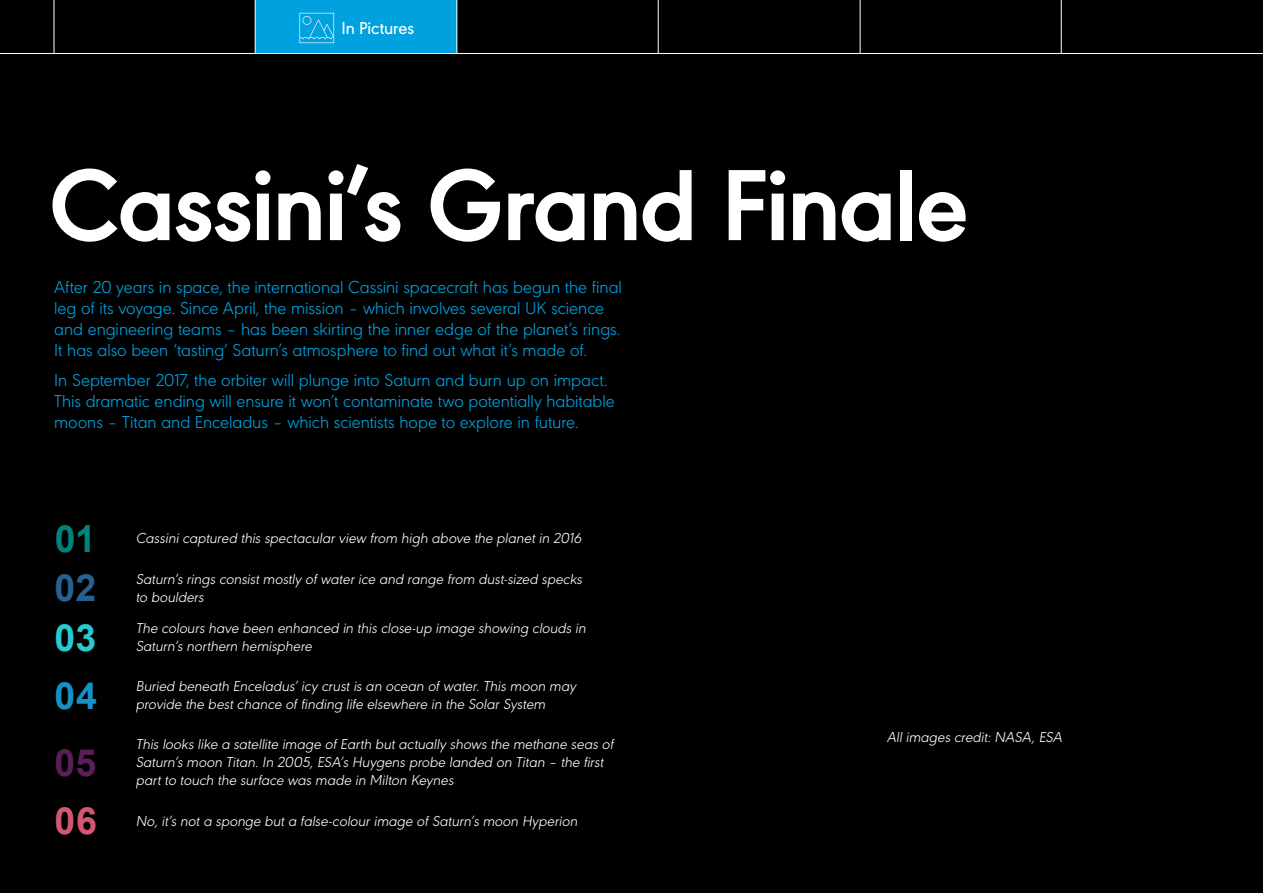
<style>
.page{position:relative;width:1263px;height:893px;background:#000}
.page>*{position:absolute;margin:0;border:0;box-sizing:border-box;transform-origin:0 0}
.Heading_Large{font:700 105px "URW Geometric";letter-spacing:-.015em;color:#fff}
.Body_Copy{font:700 37.5px "Arial";color:#00837d}
.Body_Copy-2{font:700 37.5px "Arial";color:#276092}
.Body_Copy-3{font:700 37.5px "Arial";color:#1591c5}
.Body_Copy-4{font:700 37.5px "Arial";color:#26cad3}
.Body_Copy-5{font:700 37.5px "Arial";color:#5b1f58}
.Body_Copy-6{font:700 37.5px "Arial";color:#d25871}
.Body_Copy-7{font:300 18px/21px "URW Geometric";letter-spacing:-.005em;color:#00a1df}
.t1{font:500 18px "URW Geometric";letter-spacing:-.005em;color:#fff}
.Captions{font:italic 300 15px/18px "URW Geometric";color:#fff}
.Body_Copy-8{font:italic 300 15px "URW Geometric";letter-spacing:.005em;color:#fff}
</style>
<div class="page">
<div style="left:255px;top:0;width:202px;height:53px;background:#00a1df"></div>
<svg style="left:299px;top:13px;width:35px;height:30px"></svg>
<hr style="left:0;top:53px;width:1263px;height:1px;background:#fff">
<hr style="left:255px;top:0;width:1px;height:53px;background:#fff">
<hr style="left:457px;top:0;width:1px;height:53px;background:#fff">
<hr style="left:658px;top:0;width:1px;height:53px;background:#fff">
<hr style="left:860px;top:0;width:1px;height:53px;background:#fff">
<hr style="left:1061px;top:0;width:1px;height:53px;background:#fff">
<hr style="left:54px;top:0;width:1px;height:53px;background:#fff">
<p class="t1" style="left:341px;top:15px;width:74px">In Pictures</p>
<p class="Heading_Large" style="left:49px;top:126px;width:920px">Cassini’s Grand Finale</p>
<p class="Body_Copy-7" style="left:54px;top:275px;width:569px">After 20 years in space, the international Cassini spacecraft has begun the final leg of its voyage. Since April, the mission – which involves several UK science and engineering teams – has been skirting the inner edge of the planet’s rings.<br>It has also been ‘tasting’ Saturn’s atmosphere to find out what it’s made of.</p>
<p class="Body_Copy-7" style="left:54px;top:368px;width:562px">In September 2017, the orbiter will plunge into Saturn and burn up on impact.<br>This dramatic ending will ensure it won’t contaminate two potentially habitable moons – Titan and Enceladus – which scientists hope to explore in future.</p>
<p class="Body_Copy" style="left:55px;top:514px;width:43px">01</p>
<p class="Captions" style="left:136px;top:528px;width:447px">Cassini captured this spectacular view from high above the planet in 2016</p>
<p class="Body_Copy-2" style="left:54px;top:563px;width:43px">02</p>
<p class="Captions" style="left:136px;top:569px;width:448px">Saturn’s rings consist mostly of water ice and range from dust-sized specks to boulders</p>
<p class="Body_Copy-4" style="left:54px;top:613px;width:44px">03</p>
<p class="Captions" style="left:136px;top:618px;width:451px">The colours have been enhanced in this close-up image showing clouds in<br>Saturn’s northern hemisphere</p>
<p class="Body_Copy-3" style="left:54px;top:671px;width:44px">04</p>
<p class="Captions" style="left:136px;top:676px;width:442px">Buried beneath Enceladus’ icy crust is an ocean of water. This moon may</p>
<p class="Captions" style="left:136px;top:694px;width:411px">provide the best chance of finding life elsewhere in the Solar System</p>
<p class="Body_Copy-5" style="left:54px;top:738px;width:44px">05</p>
<p class="Captions" style="left:136px;top:734px;width:479px">This looks like a satellite image of Earth but actually shows the methane seas of<br>Saturn’s moon Titan. In 2005, ESA’s Huygens probe landed on Titan – the first part to touch the surface was made in Milton Keynes</p>
<p class="Body_Copy-6" style="left:54px;top:796px;width:44px">06</p>
<p class="Body_Copy-8" style="left:136px;top:810px;width:443px">No, it’s not a sponge but a false-colour image of Saturn’s moon Hyperion</p>
<p class="Captions" style="left:887px;top:727px;width:177px">All images credit: NASA, ESA</p>
</div>
